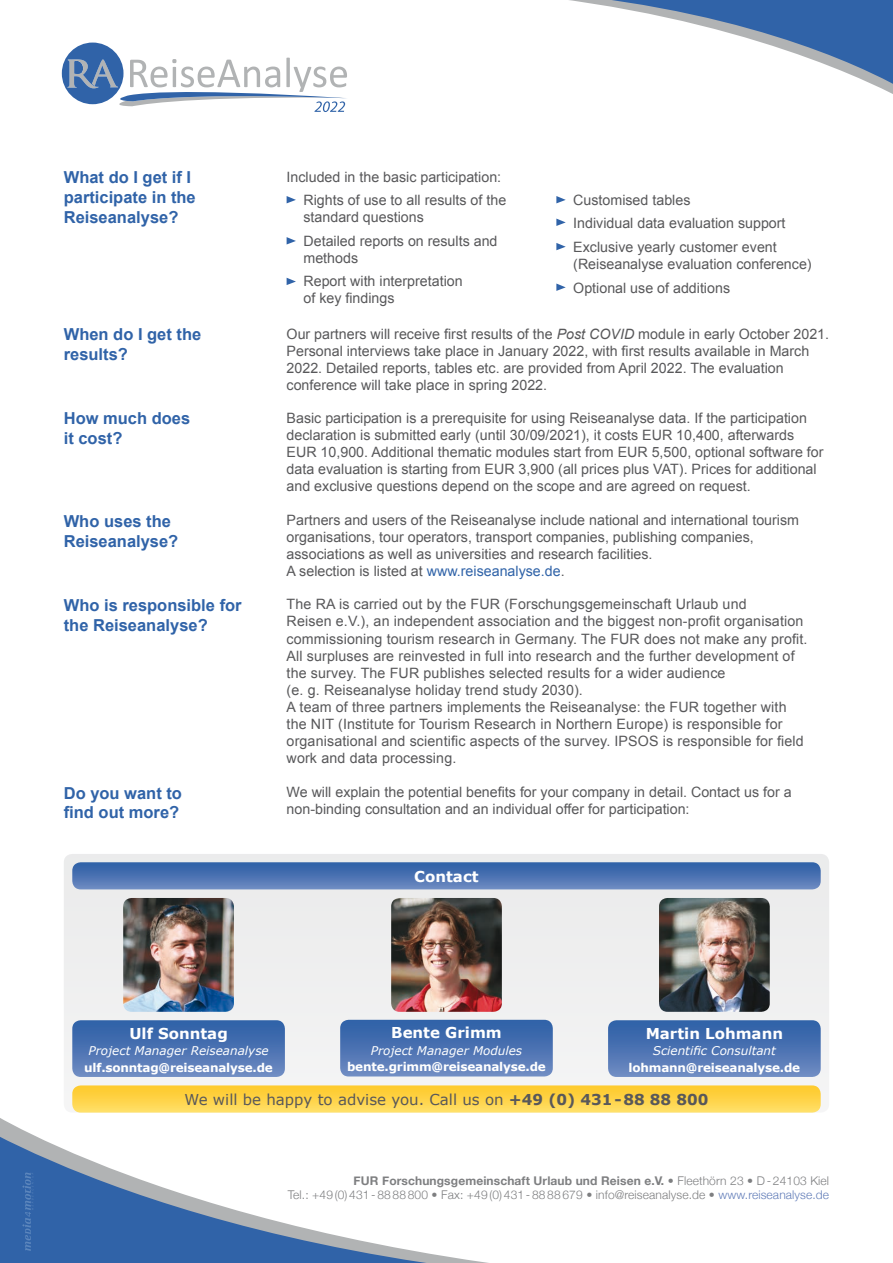
<style>
.page{position:relative;width:893px;height:1263px;background:#fff}
.page>*{position:absolute;margin:0;border:0;box-sizing:border-box;transform-origin:0 0}
.t1{font:700 16.5px/19.8px "Arial";color:#3063a8}
.t2{font:15px "Verdana";color:#58585a}
.t3{font:700 15px "Verdana";color:#fff}
.t4{font:14.25px/17.1px "Arial";color:#58585a}
.t5{font:300 12px/14.4px "Helvetica Neue";letter-spacing:.01em;color:#7e7f81;text-align:right}
.t6{font:700 12px "Verdana";letter-spacing:-.015em;color:#fff}
.t7{font:italic 12px "Verdana";color:#fff}
.s1{font-style:italic}
.s2{color:#3063a8}
.s3{font-weight:700}
.s4{color:#637eb9}
</style>
<div class="page">
<svg style="left:0;top:1112px;width:671px;height:151px"></svg>
<svg style="left:22px;top:1172px;width:11px;height:79px"></svg>
<svg style="left:569px;top:0;width:324px;height:94px"></svg>
<div style="left:284px;top:1173px;width:549px;height:31px;background:#fff"></div>
<svg style="left:556px;top:243px;width:10px;height:7px"></svg>
<svg style="left:556px;top:219px;width:10px;height:7px"></svg>
<svg style="left:556px;top:283px;width:10px;height:8px"></svg>
<svg style="left:287px;top:196px;width:9px;height:7px"></svg>
<svg style="left:287px;top:237px;width:9px;height:7px"></svg>
<svg style="left:287px;top:278px;width:9px;height:7px"></svg>
<svg style="left:556px;top:196px;width:10px;height:7px"></svg>
<div style="left:64px;top:854px;width:765px;height:258px;background:#eeeeef;border-radius:9px"></div>
<img style="left:659px;top:898px;width:111px;height:114px">
<svg style="left:608px;top:1020px;width:213px;height:57px;background:#4e75b4"></svg>
<img style="left:123px;top:898px;width:111px;height:114px">
<svg style="left:72px;top:1020px;width:213px;height:57px;background:#4f75b4"></svg>
<svg style="left:72px;top:1085px;width:749px;height:27px;background:#fed44b"></svg>
<svg style="left:72px;top:862px;width:749px;height:27px;background:#4d75b3"></svg>
<img style="left:391px;top:898px;width:111px;height:114px">
<svg style="left:340px;top:1020px;width:213px;height:56px;background:#4d74b3"></svg>
<svg style="left:62px;top:43px;width:285px;height:69px"></svg>
<p class="t1" style="left:64px;top:168px;width:134px">What do I get if I participate in the<br>Reiseanalyse?</p>
<p class="t4" style="left:287px;top:168px;width:216px">Included in the basic participation:</p>
<p class="t4" style="left:303px;top:192px;width:204px">Rights of use to all results of the standard questions</p>
<p class="t4" style="left:303px;top:232px;width:196px">Detailed reports on results and methods</p>
<p class="t4" style="left:303px;top:273px;width:161px">Report with interpretation of key findings</p>
<p class="t4" style="left:573px;top:188px;width:214px;line-height:23.5px">Customised tables<br>Individual data evaluation support<br>Exclusive yearly customer event</p>
<p class="t4" style="left:573px;top:252px;width:240px;line-height:23.5px">(Reiseanalyse evaluation conference)<br>Optional use of additions</p>
<p class="t1" style="left:64px;top:325px;width:139px">When do I get the results?</p>
<p class="t4" style="left:287px;top:325px;width:544px">Our partners will receive first results of the <span class="s1">Post COVID</span> module in early October 2021.<br>Personal interviews take place in January 2022, with first results available in March 2022. Detailed reports, tables etc. are provided from April 2022. The evaluation conference will take place in spring 2022.</p>
<p class="t1" style="left:64px;top:409px;width:128px">How much does it cost?</p>
<p class="t4" style="left:287px;top:409px;width:538px">Basic participation is a prerequisite for using Reiseanalyse data. If the participation declaration is submitted early (until 30/09/2021), it costs EUR 10,400, afterwards EUR 10,900. Additional thematic modules start from EUR 5,500, optional software for data evaluation is starting from EUR 3,900 (all prices plus VAT). Prices for additional and exclusive questions depend on the scope and are agreed on request.</p>
<p class="t1" style="left:64px;top:512px;width:116px">Who uses the<br>Reiseanalyse?</p>
<p class="t4" style="left:287px;top:512px;width:514px">Partners and users of the Reiseanalyse include national and international tourism organisations, tour operators, transport companies, publishing companies, associations as well as universities and research facilities.<br>A selection is listed at <span class="s2">www.reiseanalyse.de</span>.</p>
<p class="t1" style="left:64px;top:596px;width:179px">Who is responsible for the Reiseanalyse?</p>
<p class="t4" style="left:287px;top:596px;width:522px">The RA is carried out by the FUR (Forschungsgemeinschaft Urlaub und<br>Reisen e.V.), an independent association and the biggest non-profit organisation commissioning tourism research in Germany. The FUR does not make any profit.<br>All surpluses are reinvested in full into research and the further development of the survey. The FUR publishes selected results for a wider audience<br>(e. g. Reiseanalyse holiday trend study 2030).<br>A team of three partners implements the Reiseanalyse: the FUR together with the NIT (Institute for Tourism Research in Northern Europe) is responsible for organisational and scientific aspects of the survey. IPSOS is responsible for field work and data processing.</p>
<p class="t1" style="left:64px;top:783px;width:120px">Do you want to find out more?</p>
<p class="t4" style="left:287px;top:784px;width:507px">We will explain the potential benefits for your company in detail. Contact us for a non-binding consultation and an individual offer for participation:</p>
<p class="t3" style="left:414px;top:866px;width:66px">Contact</p>
<p class="t3" style="left:391px;top:1022px;width:112px">Bente Grimm</p>
<p class="t7" style="left:371px;top:1042px;width:153px">Project Manager Modules</p>
<p class="t6" style="left:347px;top:1058px;width:200px">bente.grimm@reiseanalyse.de</p>
<p class="t3" style="left:129px;top:1023px;width:100px">Ulf Sonntag</p>
<p class="t7" style="left:89px;top:1043px;width:182px">Project Manager Reiseanalyse</p>
<p class="t6" style="left:84px;top:1059px;width:190px">ulf.sonntag@reiseanalyse.de</p>
<p class="t2" style="left:185px;top:1089px;width:525px">We will be happy to advise you. Call us on <span class="s3">+49 (0) 431-88 88 800</span></p>
<p class="t3" style="left:646px;top:1023px;width:139px">Martin Lohmann</p>
<p class="t7" style="left:653px;top:1043px;width:125px">Scientific Consultant</p>
<p class="t6" style="left:628px;top:1059px;width:173px">lohmann@reiseanalyse.de</p>
<p class="t5" style="left:288px;top:1173px;width:543px"><span class="s3">FUR Forschungsgemeinschaft Urlaub und Reisen e.V.</span> • Fleethörn 23 • D- 24103 Kiel<br>Tel.: +49 (0) 431 - 88 88 800 • Fax: +49 (0) 431 - 88 88 679 • info@reiseanalyse.de • <span class="s4">www.reiseanalyse.de</span></p>
</div>
